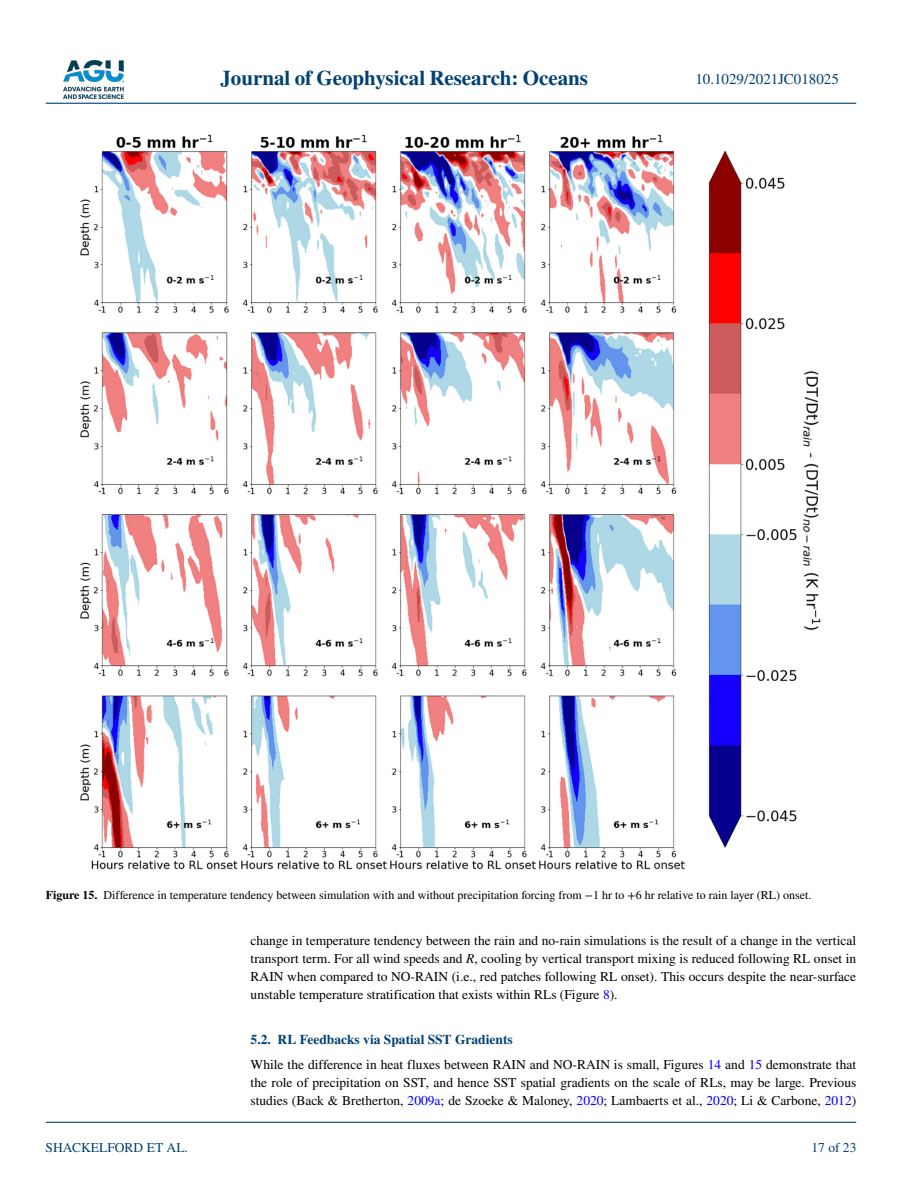
<style>
.page{position:relative;width:902px;height:1183px;background:#fff}
.page>*{position:absolute;margin:0;border:0;box-sizing:border-box;transform-origin:0 0}
.t1{font:700 21px "STIX";color:#004174}
.t2{font:15px "STIX";color:#004174}
.t3{font:13.5px/18px "STIX";color:#000}
.t4{font:13.5px "STIX";color:#004174}
.t5{font:12px "STIX";color:#000}
.s1{font-weight:700}
.s2{font-style:italic}
.s3{color:#00f}
.s4{font-weight:700;color:#004174}
</style>
<div class="page">
<img style="left:63px;top:60px;width:60px;height:39px">
<hr style="left:46px;top:103px;width:810px;height:1px;background:#004174">
<hr style="left:46px;top:1121px;width:810px;height:1px;background:#004174">
<img style="left:80px;top:134px;width:741px;height:735px">
<h1 class="t1" style="left:220px;top:66px;width:369px">Journal of Geophysical Research: Oceans</h1>
<p class="t2" style="left:695px;top:69px;width:145px">10.1029/2021JC018025</p>
<p class="t5" style="left:46px;top:886px;width:767px"><span class="s1">Figure 15.</span> Difference in temperature tendency between simulation with and without precipitation forcing from −1 hr to +6 hr relative to rain layer (RL) onset.</p>
<p class="t4" style="left:45px;top:1138px;width:144px">SHACKELFORD ET AL.</p>
<p class="t3" style="left:250px;top:931px;width:607px;text-align:justify">change in temperature tendency between the rain and no-rain simulations is the result of a change in the vertical transport term. For all wind speeds and <span class="s2">R</span>, cooling by vertical transport mixing is reduced following RL onset in RAIN when compared to NO-RAIN (i.e., red patches following RL onset). This occurs despite the near-surface unstable temperature stratification that exists within RLs (Figure <span class="s3">8</span>).</p>
<p class="t3" style="left:250px;top:1027px;width:607px;line-height:25.5px"><span class="s4">5.2. RL Feedbacks via Spatial SST Gradients<br></span>While the difference in heat fluxes between RAIN and NO-RAIN is small, Figures <span class="s3">14</span> and <span class="s3">15</span> demonstrate that</p>
<p class="t3" style="left:250px;top:1074px;width:607px">the role of precipitation on SST, and hence SST spatial gradients on the scale of RLs, may be large. Previous studies (Back &amp; Bretherton, <span class="s3">2009a</span>; de Szoeke &amp; Maloney, <span class="s3">2020</span>; Lambaerts et al., <span class="s3">2020</span>; Li &amp; Carbone, <span class="s3">2012</span>)</p>
<p class="t4" style="left:811px;top:1138px;width:46px">17 of 23</p>
</div>
